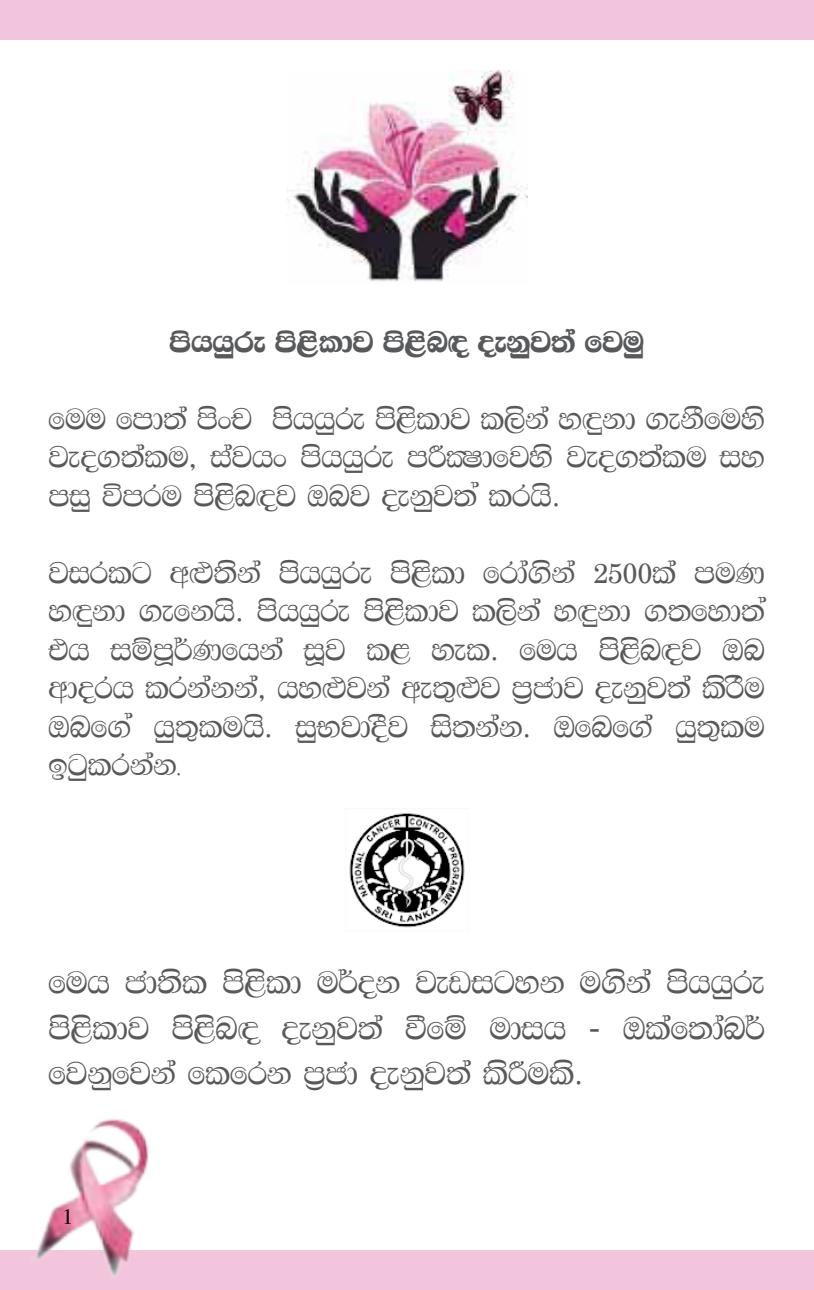
<style>
.page{position:relative;width:814px;height:1290px;background:#fff}
.page>*{position:absolute;margin:0;border:0;box-sizing:border-box;transform-origin:0 0}
.t1{font:33.25px/45.5px "FM Bindumathix";color:#58595b;text-align:justify}
.t2{font:31.5px/38.5px "FM Bindumathix";color:#58595b}
.t3{font:31.5px "FM Samanthax";color:#58595b}
.t4{font:22.4px "Times";color:#000}
</style>
<div class="page">
<div style="left:0;top:1250px;width:814px;height:40px;background:#f2c5dd"></div>
<div style="left:0;top:0;width:814px;height:40px;background:#f2c5dd"></div>
<img style="left:286px;top:71px;width:242px;height:211px">
<img style="left:345px;top:808px;width:120px;height:120px">
<img style="left:36px;top:1118px;width:113px;height:159px">
<p class="t3" style="left:170px;top:327px;width:496px">mshhqre ms&lt;sldj ms&lt;sn| oekqj;a fjuq</p>
<p class="t2" style="left:49px;top:401px;width:737px">fuu fmd;a msxp mshhqre ms&lt;sldj l,ska y÷kd .ekSfuys jeo.;alu" iajhx mshhqre mÍCIdfjysjeo.;alu iy miqúmru ms&lt;sn|j Tnj oekqj;A lrhs'</p>
<p class="t2" style="left:49px;top:555px;width:717px;text-align:justify">jirlg w¿;ska mshhqre ms&lt;sld frda.ska 2500la muK y÷kd .efkhs' mshhqre ms&lt;sldj l,ska y÷kd .;fyd;A th iïmQ¾Kfhka iQj l&lt; yel' fuh ms&lt;sn|j Tn wdorh lrkakka" hy¿jka we;=¿j m%cdj oekqj;a lsrSu Tnf.A hq;=luhs' iqNjdoSj is;kak' Tfnf.a hq;=lu bgqlrkak¡</p>
<p class="t1" style="left:49px;top:961px;width:717px">fuh cd;sl ms&lt;sld u¾ok jevigyk u.ska mshhqre ms&lt;sldj ms&lt;sn| oekqj;a ùfï udih - Tlaf;dan¾ fjkqfjka flfrk m%cd oekqj;a lsÍuls'</p>
<p class="t4" style="left:62px;top:1204px;width:13px">1</p>
</div>
